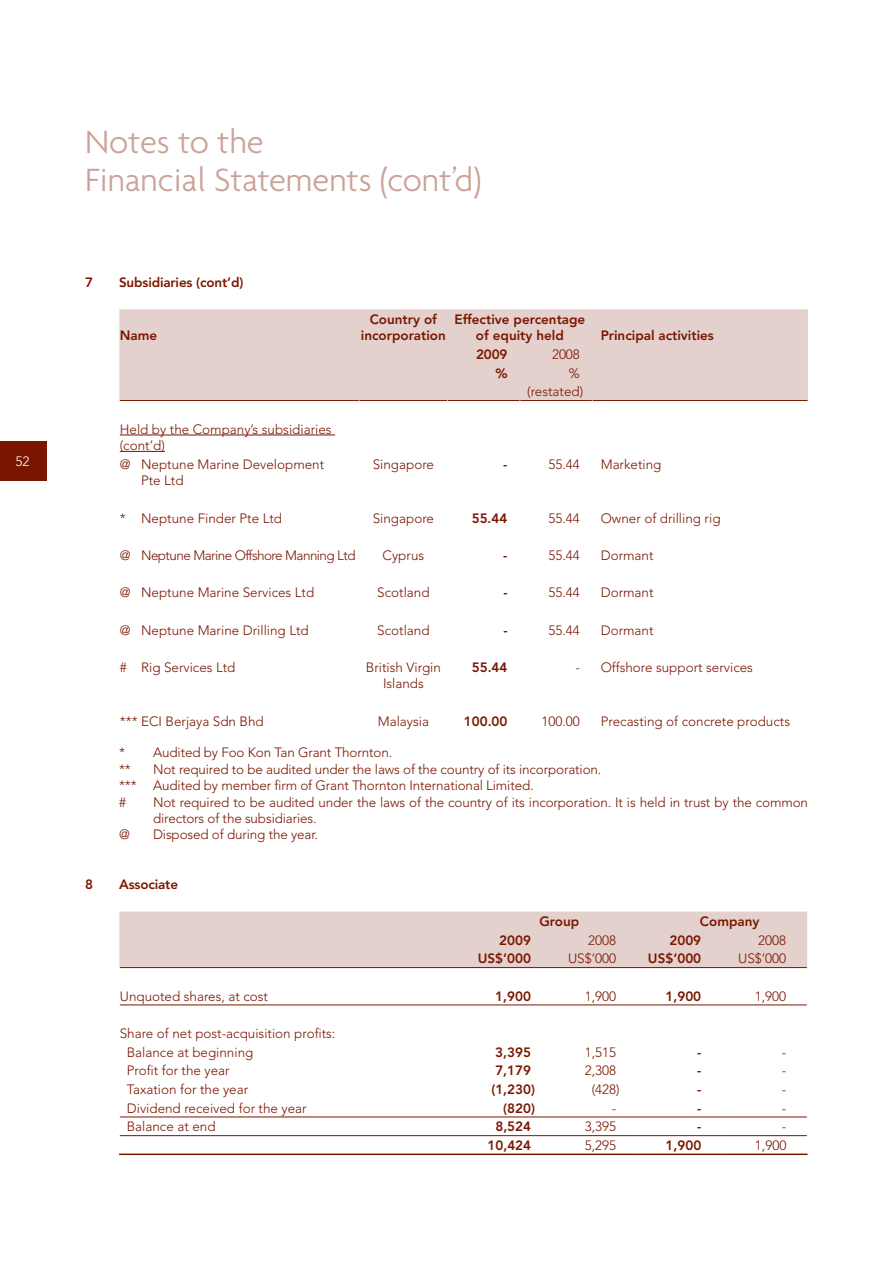
<style>
.page{position:relative;width:893px;height:1263px;background:#fff}
.page>*{position:absolute;margin:0;border:0;box-sizing:border-box;transform-origin:0 0}
.t1{font:300 34.8px/37.2px "Agenda";color:#caa299}
.t2{font:300 13.5px/16.5px "Avenir LT Std";color:#7a1600}
.t3{font:800 13.5px/16.5px "Avenir LT Std";color:#7a1600;text-align:center}
.t4{font:300 13.5px "Avenir LT Std";letter-spacing:-.04em;color:#7a1600}
.t5{font:300 13.5px "Avenir LT Std";color:#fff}
</style>
<div class="page">
<div style="left:0;top:441px;width:47px;height:39px;background:#7a1600"></div>
<div style="left:119px;top:309px;width:689px;height:91px;background:#e4d0cc"></div>
<hr style="left:120px;top:400px;width:239px;height:1px;background:#7a1600">
<hr style="left:359px;top:400px;width:88px;height:1px;background:#7a1600">
<hr style="left:448px;top:400px;width:71px;height:1px;background:#7a1600">
<hr style="left:520px;top:400px;width:72px;height:1px;background:#7a1600">
<hr style="left:593px;top:400px;width:214px;height:1px;background:#7a1600">
<hr style="left:120px;top:435px;width:215px;height:1px;background:#7a1600">
<hr style="left:120px;top:451px;width:45px;height:1px;background:#7a1600">
<div style="left:119px;top:911px;width:688px;height:56px;background:#e4d0cc"></div>
<hr style="left:120px;top:1004px;width:347px;height:1px;background:#7a1600">
<hr style="left:467px;top:1004px;width:85px;height:1px;background:#7a1600">
<hr style="left:552px;top:1004px;width:85px;height:1px;background:#7a1600">
<hr style="left:637px;top:1004px;width:85px;height:1px;background:#7a1600">
<hr style="left:722px;top:1004px;width:85px;height:1px;background:#7a1600">
<hr style="left:120px;top:1116px;width:347px;height:1px;background:#7a1600">
<hr style="left:467px;top:1116px;width:85px;height:1px;background:#7a1600">
<hr style="left:552px;top:1116px;width:85px;height:1px;background:#7a1600">
<hr style="left:637px;top:1116px;width:85px;height:1px;background:#7a1600">
<hr style="left:722px;top:1116px;width:85px;height:1px;background:#7a1600">
<hr style="left:120px;top:1135px;width:347px;height:1px;background:#7a1600">
<hr style="left:467px;top:1135px;width:85px;height:1px;background:#7a1600">
<hr style="left:552px;top:1135px;width:85px;height:1px;background:#7a1600">
<hr style="left:637px;top:1135px;width:85px;height:1px;background:#7a1600">
<hr style="left:722px;top:1135px;width:85px;height:1px;background:#7a1600">
<hr style="left:119px;top:1153px;width:348px;height:2px;background:#7a1600">
<hr style="left:467px;top:1153px;width:85px;height:2px;background:#7a1600">
<hr style="left:552px;top:1153px;width:85px;height:2px;background:#7a1600">
<hr style="left:637px;top:1153px;width:85px;height:2px;background:#7a1600">
<hr style="left:722px;top:1153px;width:85px;height:2px;background:#7a1600">
<hr style="left:120px;top:967px;width:347px;height:1px;background:#7a1600">
<hr style="left:467px;top:967px;width:85px;height:1px;background:#7a1600">
<hr style="left:552px;top:967px;width:85px;height:1px;background:#7a1600">
<hr style="left:637px;top:967px;width:85px;height:1px;background:#7a1600">
<hr style="left:722px;top:967px;width:85px;height:1px;background:#7a1600">
<p class="t5" style="left:16px;top:453px;width:16px">52</p>
<h1 class="t1" style="left:85px;top:123px;width:398px">Notes to the<br>Financial Statements (cont’d)</h1>
<p class="t3" style="left:85px;top:274px;width:9px">7</p>
<p class="t3" style="left:119px;top:274px;width:126px">Subsidiaries (cont’d)</p>
<p class="t3" style="left:120px;top:327px;width:39px">Name</p>
<p class="t3" style="left:361px;top:311px;width:86px">Country of incorporation</p>
<p class="t3" style="left:454px;top:311px;width:132px">Effective percentage of equity held</p>
<p class="t3" style="left:476px;top:346px;width:33px">2009</p>
<p class="t2" style="left:552px;top:346px;width:29px">2008</p>
<p class="t3" style="left:495px;top:365px;width:14px">%</p>
<p class="t2" style="left:527px;top:364px;width:58px;line-height:18.6px;text-align:right">% (restated)</p>
<p class="t3" style="left:601px;top:327px;width:115px">Principal activities</p>
<p class="t2" style="left:120px;top:421px;width:213px">Held by the Company’s subsidiaries (cont’d)</p>
<p class="t2" style="left:141px;top:456px;width:185px;text-indent:-21px">@ Neptune Marine Development<br>Pte Ltd</p>
<p class="t2" style="left:373px;top:456px;width:63px">Singapore</p>
<p class="t3" style="left:503px;top:456px;width:6px">-</p>
<p class="t2" style="left:548px;top:456px;width:33px">55.44</p>
<p class="t2" style="left:601px;top:456px;width:62px">Marketing</p>
<p class="t2" style="left:120px;top:510px;width:164px">* Neptune Finder Pte Ltd</p>
<p class="t2" style="left:373px;top:510px;width:63px">Singapore</p>
<p class="t3" style="left:472px;top:510px;width:37px">55.44</p>
<p class="t2" style="left:548px;top:510px;width:33px">55.44</p>
<p class="t2" style="left:601px;top:510px;width:121px">Owner of drilling rig</p>
<p class="t4" style="left:120px;top:547px;width:237px">@ Neptune Marine Offshore Manning Ltd</p>
<p class="t2" style="left:383px;top:547px;width:43px">Cyprus</p>
<p class="t3" style="left:503px;top:547px;width:6px">-</p>
<p class="t2" style="left:548px;top:547px;width:33px">55.44</p>
<p class="t2" style="left:601px;top:547px;width:54px">Dormant</p>
<p class="t2" style="left:120px;top:584px;width:196px">@ Neptune Marine Services Ltd</p>
<p class="t2" style="left:377px;top:584px;width:54px">Scotland</p>
<p class="t3" style="left:503px;top:584px;width:6px">-</p>
<p class="t2" style="left:548px;top:584px;width:33px">55.44</p>
<p class="t2" style="left:601px;top:584px;width:54px">Dormant</p>
<p class="t2" style="left:120px;top:622px;width:190px">@ Neptune Marine Drilling Ltd</p>
<p class="t2" style="left:377px;top:622px;width:54px">Scotland</p>
<p class="t3" style="left:503px;top:622px;width:6px">-</p>
<p class="t2" style="left:548px;top:622px;width:33px">55.44</p>
<p class="t2" style="left:601px;top:622px;width:54px">Dormant</p>
<p class="t2" style="left:120px;top:659px;width:117px"># Rig Services Ltd</p>
<p class="t2" style="left:366px;top:659px;width:77px;text-align:center">British Virgin<br>Islands</p>
<p class="t3" style="left:472px;top:659px;width:37px">55.44</p>
<p class="t2" style="left:575px;top:659px;width:179px">- Offshore support services</p>
<p class="t2" style="left:120px;top:713px;width:145px">*** ECI Berjaya Sdn Bhd</p>
<p class="t2" style="left:378px;top:713px;width:53px">Malaysia</p>
<p class="t3" style="left:464px;top:713px;width:45px">100.00</p>
<p class="t2" style="left:541px;top:713px;width:40px">100.00</p>
<p class="t2" style="left:601px;top:713px;width:191px">Precasting of concrete products</p>
<p class="t2" style="left:119px;top:744px;width:275px">* Audited by Foo Kon Tan Grant Thornton. **</p>
<p class="t2" style="left:119px;top:761px;width:484px;text-indent:34px">Not required to be audited under the laws of the country of its incorporation. *** Audited by member firm of Grant Thornton International Limited.<br>#</p>
<p class="t2" style="left:153px;top:794px;width:656px">Not required to be audited under the laws of the country of its incorporation. It is held in trust by the common directors of the subsidiaries.</p>
<p class="t2" style="left:119px;top:826px;width:12px">@</p>
<p class="t2" style="left:153px;top:826px;width:166px">Disposed of during the year.</p>
<p class="t3" style="left:85px;top:876px;width:9px">8</p>
<p class="t3" style="left:119px;top:876px;width:60px">Associate</p>
<p class="t3" style="left:539px;top:913px;width:41px">Group</p>
<p class="t3" style="left:700px;top:913px;width:61px">Company</p>
<p class="t3" style="left:499px;top:932px;width:33px">2009</p>
<p class="t2" style="left:588px;top:932px;width:29px">2008</p>
<p class="t3" style="left:669px;top:932px;width:33px">2009</p>
<p class="t2" style="left:758px;top:932px;width:29px">2008</p>
<p class="t3" style="left:478px;top:950px;width:55px">US$’000</p>
<p class="t2" style="left:568px;top:950px;width:50px">US$’000</p>
<p class="t3" style="left:648px;top:950px;width:55px">US$’000</p>
<p class="t2" style="left:738px;top:950px;width:50px">US$’000</p>
<p class="t2" style="left:120px;top:988px;width:150px">Unquoted shares, at cost</p>
<p class="t3" style="left:495px;top:988px;width:37px">1,900</p>
<p class="t2" style="left:585px;top:988px;width:33px">1,900</p>
<p class="t3" style="left:665px;top:988px;width:37px">1,900</p>
<p class="t2" style="left:755px;top:988px;width:33px">1,900</p>
<p class="t2" style="left:127px;top:1024px;width:210px;line-height:18.6px;text-indent:-7px">Share of net post-acquisition profits:<br>Balance at beginning</p>
<p class="t3" style="left:495px;top:1044px;width:37px">3,395</p>
<p class="t2" style="left:585px;top:1044px;width:33px">1,515</p>
<p class="t3" style="left:697px;top:1044px;width:6px">-</p>
<p class="t2" style="left:782px;top:1044px;width:6px">-</p>
<p class="t2" style="left:127px;top:1062px;width:104px">Profit for the year</p>
<p class="t3" style="left:495px;top:1062px;width:37px">7,179</p>
<p class="t2" style="left:585px;top:1062px;width:33px">2,308</p>
<p class="t3" style="left:697px;top:1062px;width:6px">-</p>
<p class="t2" style="left:782px;top:1062px;width:6px">-</p>
<p class="t2" style="left:127px;top:1081px;width:123px">Taxation for the year</p>
<p class="t3" style="left:491px;top:1081px;width:45px">(1,230)</p>
<p class="t2" style="left:592px;top:1081px;width:29px">(428)</p>
<p class="t3" style="left:697px;top:1081px;width:6px">-</p>
<p class="t2" style="left:782px;top:1081px;width:6px">-</p>
<p class="t2" style="left:127px;top:1100px;width:181px">Dividend received for the year</p>
<p class="t3" style="left:503px;top:1100px;width:33px">(820)</p>
<p class="t2" style="left:612px;top:1100px;width:6px">-</p>
<p class="t3" style="left:697px;top:1100px;width:6px">-</p>
<p class="t2" style="left:782px;top:1100px;width:6px">-</p>
<p class="t2" style="left:127px;top:1118px;width:90px">Balance at end</p>
<p class="t3" style="left:495px;top:1118px;width:37px">8,524</p>
<p class="t2" style="left:585px;top:1118px;width:33px">3,395</p>
<p class="t3" style="left:697px;top:1118px;width:6px">-</p>
<p class="t2" style="left:782px;top:1118px;width:6px">-</p>
<p class="t3" style="left:487px;top:1137px;width:45px">10,424</p>
<p class="t2" style="left:585px;top:1137px;width:33px">5,295</p>
<p class="t3" style="left:665px;top:1137px;width:37px">1,900</p>
<p class="t2" style="left:755px;top:1137px;width:33px">1,900</p>
</div>
